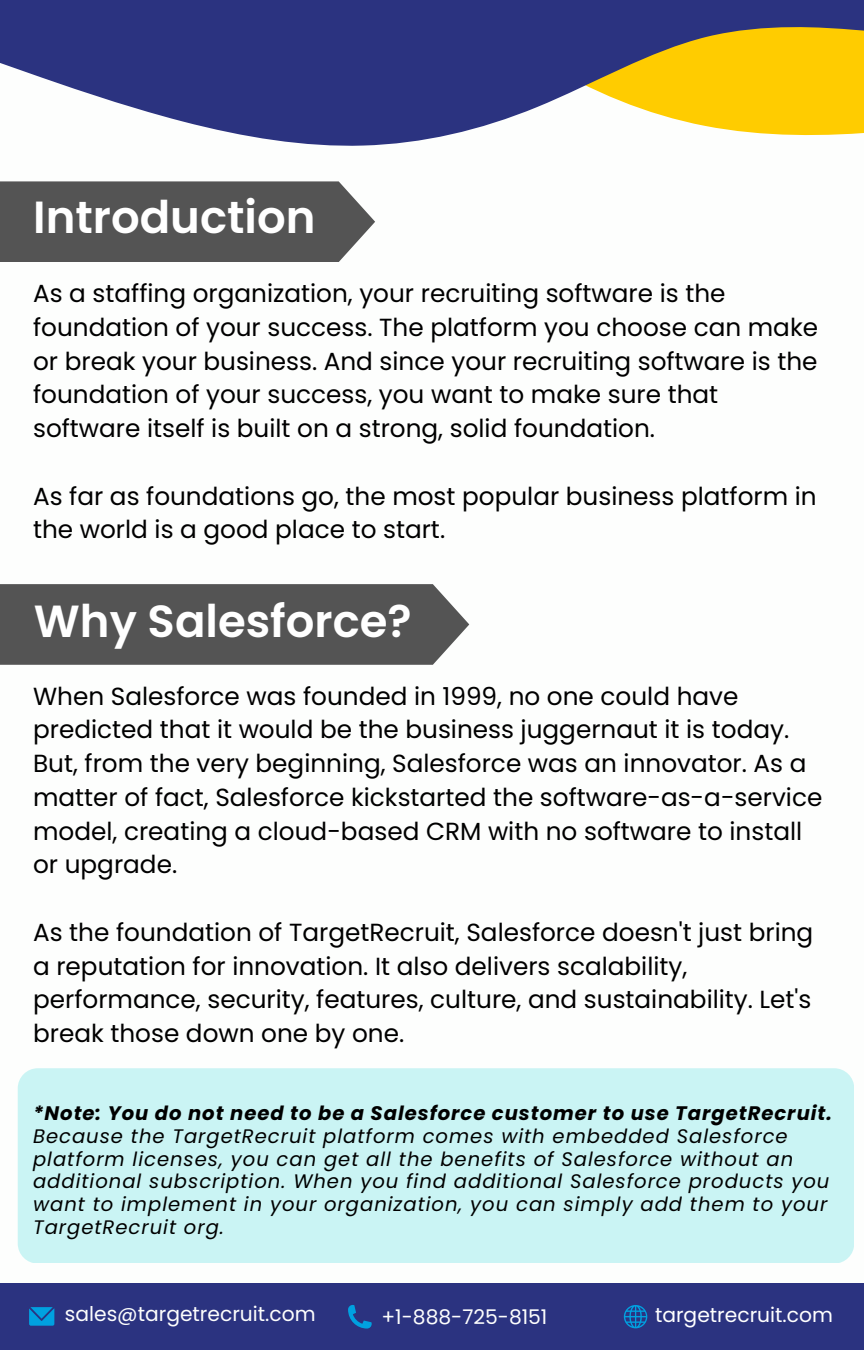
<style>
.page{position:relative;width:864px;height:1350px;background:#fff}
.page>*{position:absolute;margin:0;border:0;box-sizing:border-box;transform-origin:0 0}
.t1{font:600 45px "Poppins";color:#fff}
.t2{font:24.75px/33.8px "Poppins";color:#000}
.t3{font:20.25px "Poppins";color:#fdfefd}
.t4{font:20.25px "Poppins";color:#fff}
.t5{font:italic 19.57px/22.7px "Poppins";letter-spacing:.05em;color:#000}
.t6{font:italic 700 19.57px "Poppins";letter-spacing:.05em;color:#000}
</style>
<div class="page">
<svg style="left:0;top:0;width:864px;height:146px;fill:#2b3380"></svg>
<div style="left:0;top:1283px;width:863px;height:67px;background:#2b3380"></div>
<svg style="left:348px;top:1305px;width:24px;height:24px"></svg>
<svg style="left:624px;top:1305px;width:23px;height:23px"></svg>
<svg style="left:29px;top:1307px;width:25px;height:19px"></svg>
<div style="left:0;top:181px;width:375px;height:81px;background:#545454"></div>
<div style="left:0;top:584px;width:469px;height:81px;background:#545454"></div>
<div style="left:18px;top:1068px;width:836px;height:195px;background:#caf4f4;border-radius:20px"></div>
<h1 class="t1" style="left:33px;top:186px;width:284px">Introduction</h1>
<p class="t2" style="left:33px;top:277px;width:787px">As a staffing organization, your recruiting software is the foundation of your success. The platform you choose can make or break your business. And since your recruiting software is the foundation of your success, you want to make sure that software itself is built on a strong, solid foundation.</p>
<p class="t2" style="left:33px;top:479px;width:785px">As far as foundations go, the most popular business platform in the world is a good place to start.</p>
<h1 class="t1" style="left:34px;top:590px;width:379px">Why Salesforce?</h1>
<p class="t2" style="left:33px;top:679px;width:791px">When Salesforce was founded in 1999, no one could have predicted that it would be the business juggernaut it is today.<br>But, from the very beginning, Salesforce was an innovator. As a matter of fact, Salesforce kickstarted the software-as-a-service model, creating a cloud-based CRM with no software to install or upgrade.</p>
<p class="t2" style="left:33px;top:915px;width:782px">As the foundation of TargetRecruit, Salesforce doesn't just bring a reputation for innovation. It also delivers scalability, performance, security, features, culture, and sustainability. Let's break those down one by one.</p>
<p class="t6" style="left:33px;top:1099px;width:800px">*Note: You do not need to be a Salesforce customer to use TargetRecruit.</p>
<p class="t5" style="left:33px;top:1125px;width:798px">Because the TargetRecruit platform comes with embedded Salesforce platform licenses, you can get all the benefits of Salesforce without an additional subscription. When you find additional Salesforce products you want to implement in your organization, you can simply add them to your TargetRecruit org.</p>
<p class="t3" style="left:65px;top:1300px;width:252px">sales@targetrecruit.com</p>
<p class="t3" style="left:381px;top:1303px;width:167px">+1-888-725-8151</p>
<p class="t4" style="left:655px;top:1300px;width:179px">targetrecruit.com</p>
</div>
